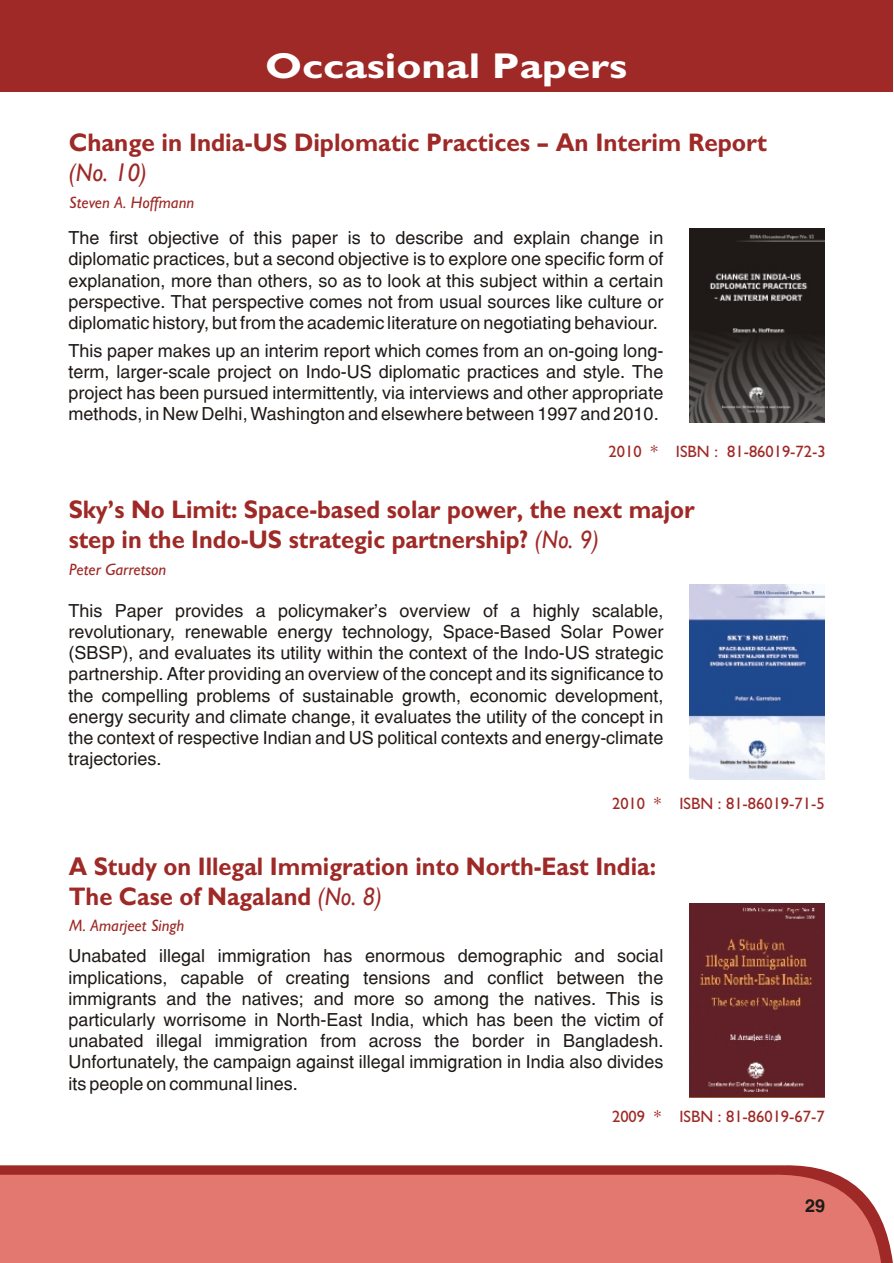
<style>
.page{position:relative;width:894px;height:1263px;background:#fff}
.page>*{position:absolute;margin:0;border:0;box-sizing:border-box;transform-origin:0 0}
.t1{font:700 36px "Gill Sans";color:#fff;scale:1.18 1}
.t2{font:700 25.5px/30px "Gill Sans";color:#9e2926;scale:.93 1}
.t3{font:700 25.5px "Gill Sans";color:#9e2926;scale:.95 1}
.t4{font:italic 25.5px "Gill Sans";color:#9e2926;scale:.95 1}
.t5{font:18px/21.1px "Switzerland";color:#1f1a17;text-align:justify}
.t6{font:700 18px "Switzerland";color:#1f1a17}
.t7{font:16.5px "Gill Sans";color:#9e2926}
.t8{font:italic 16.5px "Gill Sans";color:#9e2926}
.s1{font-weight:400;font-style:italic}
</style>
<div class="page">
<div style="left:0;top:0;width:893px;height:92px;background:#9e2926"></div>
<svg style="left:0;top:1165px;width:893px;height:98px;fill:#9e2926"></svg>
<div style="left:0;top:1174px;width:881px;height:89px;background:#e37870"></div>
<img style="left:689px;top:228px;width:135px;height:195px">
<img style="left:689px;top:585px;width:135px;height:194px">
<img style="left:690px;top:903px;width:134px;height:195px">
<h1 class="t1" style="left:265px;top:54px;width:308px">Occasional Papers</h1>
<h2 class="t3" style="left:69px;top:134px;width:737px">Change in India-US Diplomatic Practices – An Interim Report</h2>
<h2 class="t4" style="left:69px;top:164px;width:84px">(No. 10)</h2>
<p class="t8" style="left:69px;top:196px;width:126px">Steven A. Hoffmann</p>
<p class="t5" style="left:68px;top:230px;width:596px">The first objective of this paper is to describe and explain change in diplomatic practices, but a second objective is to explore one specific form of explanation, more than others, so as to look at this subject within a certain perspective. That perspective comes not from usual sources like culture or diplomatic history, but from the academic literature on negotiating behaviour.</p>
<p class="t5" style="left:68px;top:342px;width:596px">This paper makes up an interim report which comes from an on-going long&shy;term, larger-scale project on Indo-US diplomatic practices and style. The project has been pursued intermittently, via interviews and other appropriate methods, in New Delhi, Washington and elsewhere between 1997 and 2010.</p>
<p class="t7" style="left:609px;top:446px;width:219px">2010 * ISBN : 81-86019-72-3</p>
<h2 class="t2" style="left:69px;top:497px;width:675px">Sky’s No Limit: Space-based solar power, the next major step in the Indo-US strategic partnership? <span class="s1">(No. 9)</span></h2>
<p class="t8" style="left:69px;top:564px;width:99px">Peter Garretson</p>
<p class="t5" style="left:68px;top:602px;width:596px">This Paper provides a policymaker's overview of a highly scalable, revolutionary, renewable energy technology, Space-Based Solar Power (SBSP), and evaluates its utility within the context of the Indo-US strategic partnership. After providing an overview of the concept and its significance to the compelling problems of sustainable growth, economic development, energy security and climate change, it evaluates the utility of the concept in the context of respective Indian and US political contexts and energy-climate trajectories.</p>
<p class="t7" style="left:612px;top:797px;width:214px">2010 * ISBN : 81-86019-71-5</p>
<h2 class="t2" style="left:69px;top:854px;width:633px">A Study on Illegal Immigration into North-East India:<br>The Case of Nagaland <span class="s1">(No. 8)</span></h2>
<p class="t8" style="left:69px;top:920px;width:116px">M. Amarjeet Singh</p>
<p class="t5" style="left:68px;top:948px;width:596px">Unabated illegal immigration has enormous demographic and social implications, capable of creating tensions and conflict between the immigrants and the natives; and more so among the natives. This is particularly worrisome in North-East India, which has been the victim of unabated illegal immigration from across the border in Bangladesh.<br>Unfortunately, the campaign against illegal immigration in India also divides its people on communal lines.</p>
<p class="t7" style="left:612px;top:1111px;width:214px">2009 * ISBN : 81-86019-67-7</p>
<p class="t6" style="left:805px;top:1195px;width:22px">29</p>
</div>
